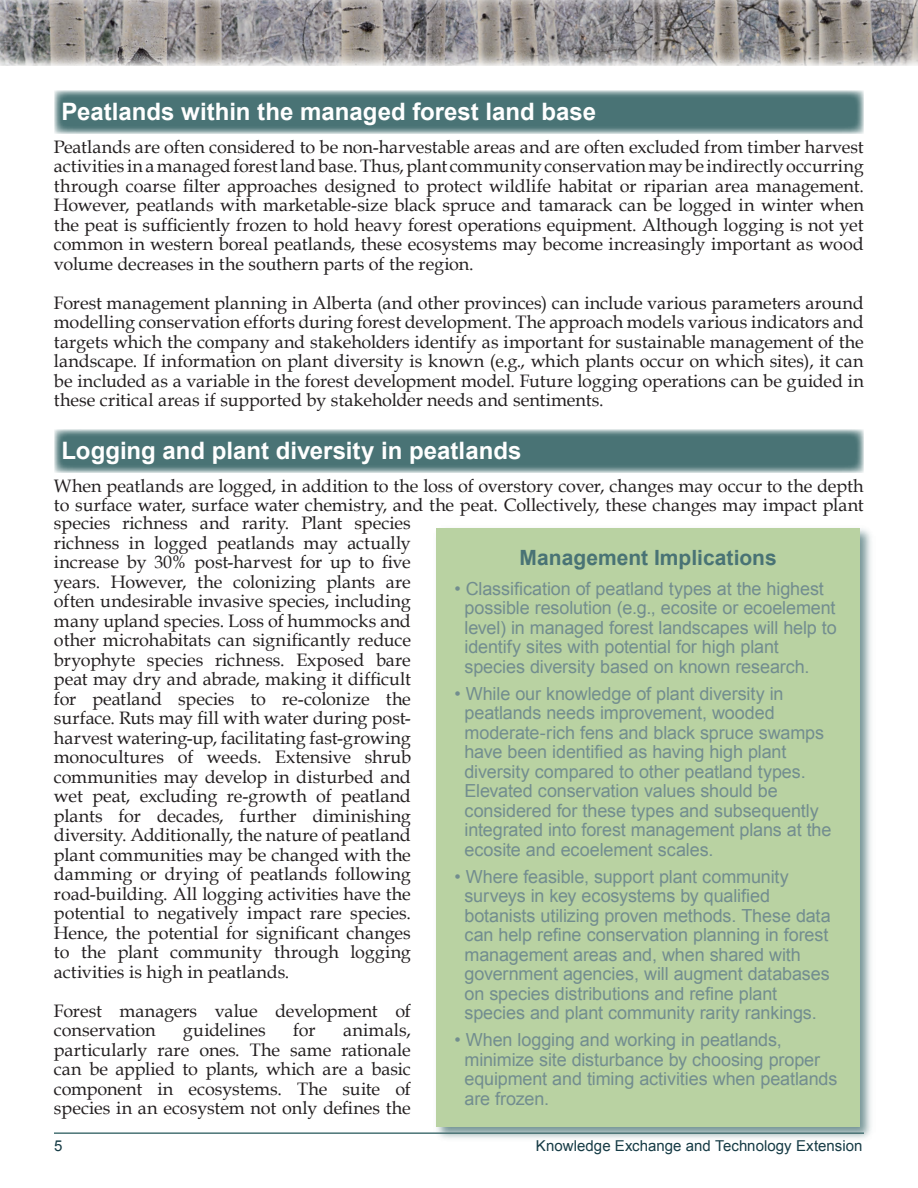
<style>
.page{position:relative;width:918px;height:1188px;background:#fff}
.page>*{position:absolute;margin:0;border:0;box-sizing:border-box;transform-origin:0 0}
.t1{font:700 24px "Arial";color:#fff}
.t2{font:700 21px "Arial";color:#497375}
.t3{font:18px/19.5px "Book Antiqua";letter-spacing:-.005em;color:#231f20;text-align:justify}
.t4{font:18px/19.5px "Arial";letter-spacing:-.005em;color:#728d8f}
.t5{font:15px "Arial";color:#163b45}
</style>
<div class="page">
<hr style="left:54px;top:1132px;width:810px;height:2px;background:#497375">
<img style="left:0;top:0;width:918px;height:66px">
<div style="left:433px;top:524px;width:443px;height:618px;background:#497375;opacity:.75"></div>
<div style="left:436px;top:528px;width:424px;height:598px;background:#b9d2a2"></div>
<svg style="left:54px;top:90px;width:810px;height:44px;background:#5f8385"></svg>
<svg style="left:54px;top:429px;width:810px;height:43px;background:#5c8183"></svg>
<h1 class="t1" style="left:61px;top:96px;width:536px">Peatlands within the managed forest land base</h1>
<p class="t3" style="left:54px;top:136px;width:811px">Peatlands are often considered to be non-harvestable areas and are often excluded from timber harvest activities in a managed forest land base. Thus, plant community conservation may be indirectly occurring through coarse filter approaches designed to protect wildlife habitat or riparian area management.<br>However, peatlands with marketable-size black spruce and tamarack can be logged in winter when the peat is sufficiently frozen to hold heavy forest operations equipment. Although logging is not yet common in western boreal peatlands, these ecosystems may become increasingly important as wood volume decreases in the southern parts of the region.</p>
<p class="t3" style="left:54px;top:292px;width:811px">Forest management planning in Alberta (and other provinces) can include various parameters around modelling conservation efforts during forest development. The approach models various indicators and targets which the company and stakeholders identify as important for sustainable management of the landscape. If information on plant diversity is known (e.g., which plants occur on which sites), it can be included as a variable in the forest development model. Future logging operations can be guided in these critical areas if supported by stakeholder needs and sentiments.</p>
<h1 class="t1" style="left:61px;top:435px;width:461px">Logging and plant diversity in peatlands</h1>
<p class="t3" style="left:54px;top:475px;width:811px">When peatlands are logged, in addition to the loss of overstory cover, changes may occur to the depth to surface water, surface water chemistry, and the peat. Collectively, these changes may impact plant</p>
<p class="t3" style="left:54px;top:513px;width:358px">species richness and rarity. Plant species richness in logged peatlands may actually increase by 30% post-harvest for up to five years. However, the colonizing plants are often undesirable invasive species, including many upland species. Loss of hummocks and other microhabitats can significantly reduce bryophyte species richness. Exposed bare peat may dry and abrade, making it difficult for peatland species to re-colonize the surface. Ruts may fill with water during post&shy;harvest watering-up, facilitating fast-growing monocultures of weeds. Extensive shrub communities may develop in disturbed and wet peat, excluding re-growth of peatland plants for decades, further diminishing diversity. Additionally, the nature of peatland plant communities may be changed with the damming or drying of peatlands following road-building. All logging activities have the potential to negatively impact rare species.<br>Hence, the potential for significant changes to the plant community through logging activities is high in peatlands.</p>
<p class="t3" style="left:54px;top:1000px;width:358px">Forest managers value development of conservation</p>
<p class="t2" style="left:520px;top:544px;width:259px">Management Implications</p>
<p class="t4" style="left:465px;top:579px;width:374px;text-indent:-10px">• Classification of peatland types at the highest possible resolution (e.g., ecosite or ecoelement level) in managed forest landscapes will help to identify sites with potential for high plant species diversity based on known research.</p>
<p class="t4" style="left:465px;top:684px;width:369px;text-indent:-10px">• While our knowledge of plant diversity in peatlands needs improvement, wooded moderate-rich fens and black spruce swamps have been identified as having high plant diversity compared to other peatland types.<br>Elevated conservation values should be considered for these types and subsequently integrated into forest management plans at the ecosite and ecoelement scales.</p>
<p class="t4" style="left:465px;top:867px;width:368px;text-indent:-10px">• Where feasible, support plant community surveys in key ecosystems by qualified botanists utilizing proven methods. These data can help refine conservation planning in forest management areas and, when shared with government agencies, will augment databases on species distributions and refine plant species and plant community rarity rankings.</p>
<p class="t4" style="left:465px;top:1031px;width:374px;text-indent:-10px">• When logging and working in peatlands, minimize site disturbance by choosing proper equipment and timing activities when peatlands are frozen.</p>
<p class="t3" style="left:54px;top:1020px;width:358px;text-indent:289px">animals, particularly rare ones. The same rationale can be applied to plants, which are a basic component in ecosystems. The suite of species in an ecosystem not only defines the</p>
<p class="t3" style="left:183px;top:1020px;width:85px">guidelines</p>
<p class="t3" style="left:293px;top:1020px;width:24px">for</p>
<p class="t5" style="left:54px;top:1136px;width:10px">5</p>
<p class="t5" style="left:536px;top:1136px;width:328px">Knowledge Exchange and Technology Extension</p>
</div>
